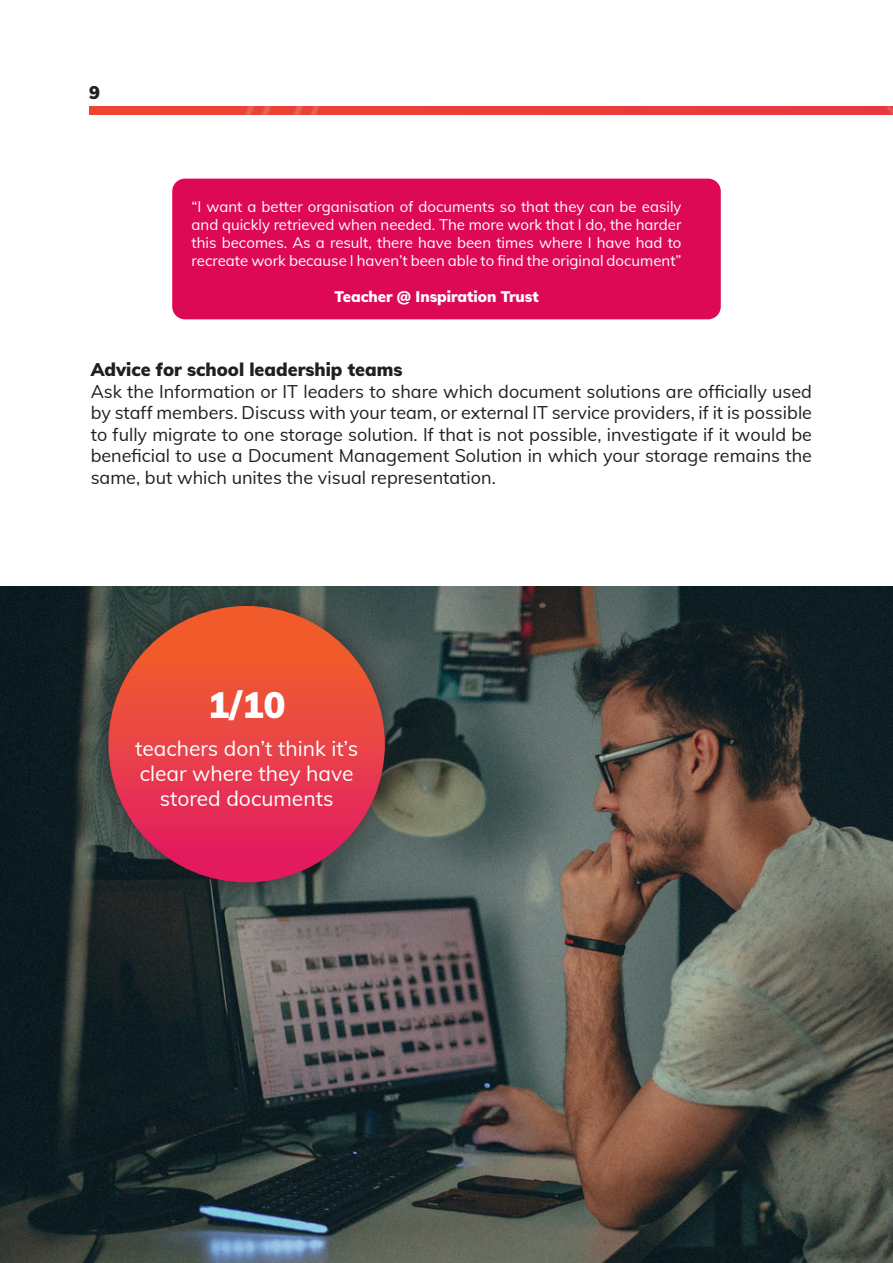
<style>
.page{position:relative;width:893px;height:1263px;background:#fff}
.page>*{position:absolute;margin:0;border:0;box-sizing:border-box;transform-origin:0 0}
.t1{font:900 36px "Muli";color:#fff}
.t2{font:21px/25.2px "Muli";color:#fff;text-align:center}
.t3{font:18px/21.6px "Muli";color:#1d2124;text-align:justify}
.t4{font:900 18px "Muli";color:#1d2124}
.t5{font:900 18px "Muli";color:#231f20}
.t6{font:15px/18px "Muli";color:#fff;text-align:justify}
.t7{font:900 15px "Muli";color:#fff}
</style>
<div class="page">
<img style="left:0;top:587px;width:893px;height:676px">
<div style="left:85px;top:582px;width:323px;height:324px;background:#231f20;opacity:.72"></div>
<div style="left:108px;top:606px;width:277px;height:276px;background:linear-gradient(to bottom,#f16624,#e21a65);border-radius:138px"></div>
<div style="left:89px;top:106px;width:804px;height:9px;background:#ea3f3a"></div>
<div style="left:172px;top:179px;width:549px;height:140px;background:#de0954;border-radius:13px"></div>
<p class="t5" style="left:89px;top:79px;width:12px">9</p>
<p class="t6" style="left:192px;top:196px;width:491px">“I want a better organisation of documents so that they can be easily and quickly retrieved when needed. The more work that I do, the harder this becomes. As a result, there have been times where I have had to recreate work because I haven’t been able to find the original document”</p>
<p class="t7" style="left:334px;top:285px;width:206px">Teacher @ Inspiration Trust</p>
<p class="t4" style="left:91px;top:356px;width:313px">Advice for school leadership teams</p>
<p class="t3" style="left:91px;top:379px;width:723px">Ask the Information or IT leaders to share which document solutions are officially used by staff members. Discuss with your team, or external IT service providers, if it is possible to fully migrate to one storage solution. If that is not possible, investigate if it would be beneficial to use a Document Management Solution in which your storage remains the same, but which unites the visual representation.</p>
<p class="t1" style="left:208px;top:679px;width:79px">1/10</p>
<p class="t2" style="left:135px;top:735px;width:225px">teachers don’t think it’s clear where they have stored documents</p>
</div>
